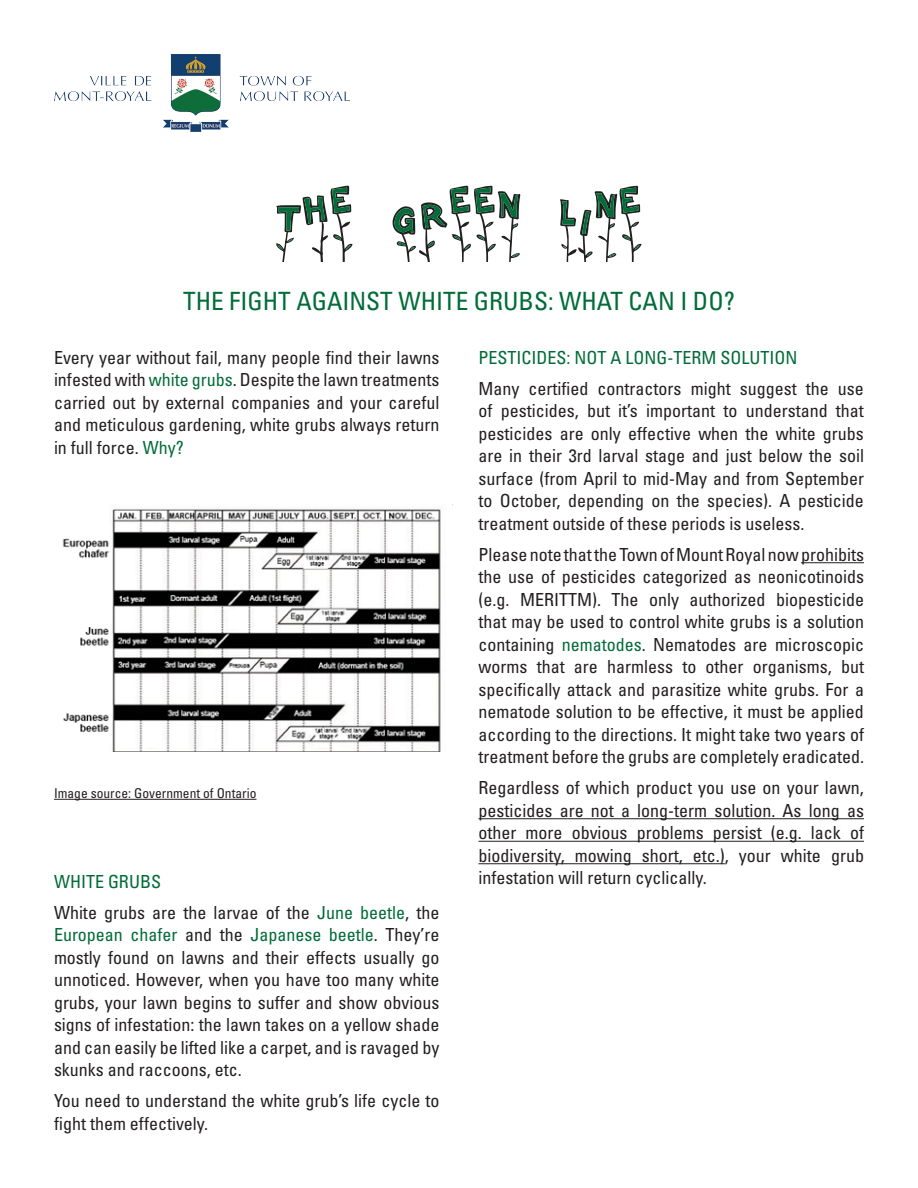
<style>
.page{position:relative;width:918px;height:1188px;background:#fff}
.page>*{position:absolute;margin:0;border:0;box-sizing:border-box;transform-origin:0 0}
.t1{font:condensed 25.2px "Univers LT Std";color:#016c38}
.t2{font:condensed 18px/22.5px "Univers LT Std";color:#231f20;text-align:justify}
.t3{font:condensed 18px "Univers LT Std";color:#016c38}
.t4{font:condensed 13.5px "Univers LT Std";color:#231f20}
.s1{color:#016c38}
</style>
<div class="page">
<hr style="left:801px;top:562px;width:63px;height:1px;background:#231f20">
<hr style="left:478px;top:818px;width:386px;height:1px;background:#231f20">
<hr style="left:478px;top:841px;width:386px;height:1px;background:#231f20">
<hr style="left:478px;top:863px;width:247px;height:1px;background:#231f20">
<svg style="left:276px;top:185px;width:366px;height:76px"></svg>
<img style="left:54px;top:54px;width:296px;height:77px">
<img style="left:62px;top:509px;width:379px;height:243px">
<hr style="left:54px;top:799px;width:202px;height:1px;background:#231f20">
<p class="t1" style="left:183px;top:285px;width:553px">THE FIGHT AGAINST WHITE GRUBS: WHAT CAN I DO?</p>
<p class="t2" style="left:54px;top:346px;width:387px">Every year without fail, many people find their lawns infested with <span class="s1">white grubs</span>. Despite the lawn treatments carried out by external companies and your careful and meticulous gardening, white grubs always return in full force. <span class="s1">Why?</span></p>
<p class="t4" style="left:54px;top:785px;width:204px">Image source: Government of Ontario</p>
<p class="t3" style="left:54px;top:870px;width:109px">WHITE GRUBS</p>
<p class="t2" style="left:54px;top:901px;width:387px">White grubs are the larvae of the <span class="s1">June beetle</span>, the <span class="s1">European chafer</span> and the <span class="s1">Japanese beetle</span>. They’re mostly found on lawns and their effects usually go unnoticed. However, when you have too many white grubs, your lawn begins to suffer and show obvious signs of infestation: the lawn takes on a yellow shade and can easily be lifted like a carpet, and is ravaged by skunks and raccoons, etc.</p>
<p class="t2" style="left:54px;top:1090px;width:387px">You need to understand the white grub’s life cycle to fight them effectively.</p>
<p class="t3" style="left:478px;top:346px;width:321px">PESTICIDES: NOT A LONG-TERM SOLUTION</p>
<p class="t2" style="left:478px;top:377px;width:387px">Many certified contractors might suggest the use of pesticides, but it’s important to understand that pesticides are only effective when the white grubs are in their 3rd larval stage and just below the soil surface (from April to mid-May and from September to October, depending on the species). A pesticide treatment outside of these periods is useless.</p>
<p class="t2" style="left:478px;top:543px;width:387px">Please note that the Town of Mount Royal now prohibits the use of pesticides categorized as neonicotinoids (e.g. MERITTM). The only authorized biopesticide that may be used to control white grubs is a solution containing <span class="s1">nematodes</span>. Nematodes are microscopic worms that are harmless to other organisms, but specifically attack and parasitize white grubs. For a nematode solution to be effective, it must be applied according to the directions. It might take two years of treatment before the grubs are completely eradicated.</p>
<p class="t2" style="left:478px;top:777px;width:387px">Regardless of which product you use on your lawn, pesticides are not a long-term solution. As long as other more obvious problems persist (e.g. lack of biodiversity, mowing short, etc.), your white grub infestation will return cyclically.</p>
</div>
